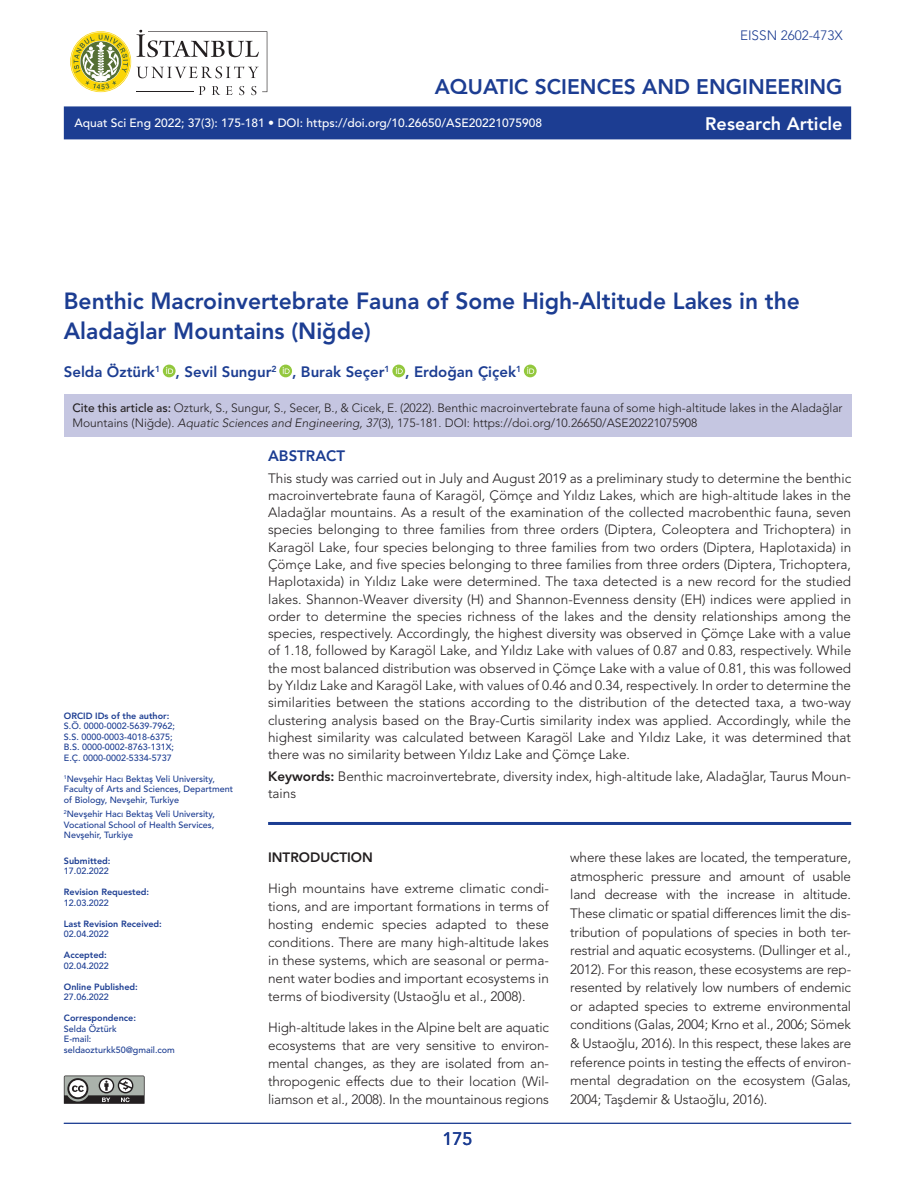
<style>
.page{position:relative;width:915px;height:1191px;background:#fff}
.page>*{position:absolute;margin:0;border:0;box-sizing:border-box;transform-origin:0 0}
.t1{font:800 23.25px/30px "Avenir LT Std";color:#1c3d92}
.t2{font:800 21px "Avenir LT Std";color:#1c3d92}
.t3{font:800 18px "Avenir LT Std";letter-spacing:.005em;color:#fff}
.t4{font:500 18px "Avenir LT Std";color:#1c3d92}
.t5{font:800 15px "Avenir LT Std";color:#1c3d92}
.t6{font:300 13.5px/17.2px "Avenir LT Std";color:#231f20;text-align:justify}
.t7{font:300 13.5px "Avenir LT Std";color:#1c3d92}
.t8{font:800 13.5px "Avenir LT Std";color:#231f20}
.t9{font:300 12px/15px "Avenir LT Std";color:#231f20}
.t10{font:500 12px "Avenir LT Std";color:#fff}
.t11{font:500 9px/10.5px "Avenir LT Std";color:#1c3d92}
.t12{font:800 9px "Avenir LT Std";color:#1c3d92}
.s1{font-weight:500}
.s2{font-style:italic}
.s3{font-weight:800}
</style>
<div class="page">
<hr style="left:64px;top:1123px;width:786px;height:1px;background:#1c3d92">
<div style="left:64px;top:106px;width:786px;height:33px;background:#1c3d92"></div>
<div style="left:64px;top:394px;width:786px;height:43px;background:#c5c6e1"></div>
<hr style="left:268px;top:822px;width:281px;height:3px;background:#1c3d92">
<hr style="left:549px;top:822px;width:301px;height:3px;background:#1c3d92">
<svg style="left:70px;top:30px;width:197px;height:65px"></svg>
<div style="left:163px;top:364px;width:12px;height:13px;background:#93c83d;border-radius:50%"></div>
<svg style="left:166px;top:367px;width:7px;height:7px"></svg>
<svg style="left:279px;top:364px;width:13px;height:13px"></svg>
<svg style="left:282px;top:367px;width:7px;height:7px"></svg>
<svg style="left:392px;top:364px;width:13px;height:13px"></svg>
<svg style="left:395px;top:367px;width:7px;height:7px"></svg>
<svg style="left:523px;top:364px;width:13px;height:13px"></svg>
<svg style="left:527px;top:367px;width:7px;height:7px"></svg>
<svg style="left:64px;top:1075px;width:80px;height:28px;background:#858784"></svg>
<p class="t7" style="left:739px;top:27px;width:104px">EISSN 2602-473X</p>
<h2 class="t2" style="left:434px;top:74px;width:409px">AQUATIC SCIENCES AND ENGINEERING</h2>
<p class="t10" style="left:74px;top:116px;width:469px">Aquat Sci Eng 2022; 37(3): 175-181 • DOI: https://doi.org/10.26650/ASE20221075908</p>
<h3 class="t3" style="left:704px;top:113px;width:139px">Research Article</h3>
<h1 class="t1" style="left:64px;top:286px;width:737px">Benthic Macroinvertebrate Fauna of Some High-Altitude Lakes in the<br>Aladağlar Mountains (Niğde)</h1>
<p class="t5" style="left:64px;top:363px;width:459px">Selda Öztürk<sup>1</sup> , Sevil Sungur<sup>2</sup> , Burak Seçer<sup>1</sup> , Erdoğan Çiçek<sup>1</sup></p>
<p class="t9" style="left:72px;top:400px;width:771px"><span class="s1">Cite this article as:</span> Ozturk, S., Sungur, S., Secer, B., &amp; Cicek, E. (2022). Benthic macroinvertebrate fauna of some high-altitude lakes in the Aladağlar<br>Mountains (Niğde). <span class="s2">Aquatic Sciences and Engineering, 37</span>(3), 175-181. DOI: https://doi.org/10.26650/ASE20221075908</p>
<p class="t12" style="left:64px;top:710px;width:107px">ORCID IDs of the author:</p>
<p class="t11" style="left:64px;top:721px;width:113px">S.Ö. 0000-0002-5639-7962;<br>S.S. 0000-0003-4018-6375;<br>B.S. 0000-0002-8763-131X;<br>E.Ç. 0000-0002-5334-5737</p>
<p class="t11" style="left:64px;top:773px;width:171px"><sup>1</sup>Nevşehir Hacı Bektaş Veli University,<br>Faculty of Arts and Sciences, Department of Biology, Nevşehir, Turkiye</p>
<p class="t11" style="left:64px;top:809px;width:152px;text-align:justify"><sup>2</sup>Nevşehir Hacı Bektaş Veli University, Vocational School of Health Services, Nevşehir, Turkiye</p>
<p class="t12" style="left:64px;top:855px;width:48px">Submitted:</p>
<p class="t11" style="left:64px;top:866px;width:47px">17.02.2022</p>
<p class="t12" style="left:64px;top:886px;width:87px">Revision Requested:</p>
<p class="t11" style="left:64px;top:897px;width:47px">12.03.2022</p>
<p class="t12" style="left:64px;top:918px;width:100px">Last Revision Received:</p>
<p class="t11" style="left:64px;top:929px;width:47px">02.04.2022</p>
<p class="t12" style="left:64px;top:949px;width:45px">Accepted:</p>
<p class="t11" style="left:64px;top:960px;width:47px">02.04.2022</p>
<p class="t12" style="left:64px;top:981px;width:76px">Online Published:</p>
<p class="t11" style="left:64px;top:992px;width:47px">27.06.2022</p>
<p class="t12" style="left:64px;top:1012px;width:74px">Correspondence:</p>
<p class="t11" style="left:64px;top:1023px;width:113px">Selda Öztürk<br>E-mail: seldaozturkk50@gmail.com</p>
<p class="t5" style="left:268px;top:447px;width:78px">ABSTRACT</p>
<p class="t6" style="left:268px;top:469px;width:584px">This study was carried out in July and August 2019 as a preliminary study to determine the benthic macroinvertebrate fauna of Karagöl, Çömçe and Yıldız Lakes, which are high-altitude lakes in the Aladağlar mountains. As a result of the examination of the collected macrobenthic fauna, seven species belonging to three families from three orders (Diptera, Coleoptera and Trichoptera) in Karagöl Lake, four species belonging to three families from two orders (Diptera, Haplotaxida) in Çömçe Lake, and five species belonging to three families from three orders (Diptera, Trichoptera, Haplotaxida) in Yıldız Lake were determined. The taxa detected is a new record for the studied lakes. Shannon-Weaver diversity (H) and Shannon-Evenness density (EH) indices were applied in order to determine the species richness of the lakes and the density relationships among the species, respectively. Accordingly, the highest diversity was observed in Çömçe Lake with a value of 1.18, followed by Karagöl Lake, and Yıldız Lake with values of 0.87 and 0.83, respectively. While the most balanced distribution was observed in Çömçe Lake with a value of 0.81, this was followed by Yıldız Lake and Karagöl Lake, with values of 0.46 and 0.34, respectively. In order to determine the similarities between the stations according to the distribution of the detected taxa, a two-way clustering analysis based on the Bray-Curtis similarity index was applied. Accordingly, while the highest similarity was calculated between Karagöl Lake and Yıldız Lake, it was determined that there was no similarity between Yıldız Lake and Çömçe Lake.</p>
<p class="t6" style="left:268px;top:767px;width:584px"><span class="s3">Keywords:</span> Benthic macroinvertebrate, diversity index, high-altitude lake, Aladağlar, Taurus Moun&shy;tains</p>
<p class="t8" style="left:268px;top:849px;width:106px">INTRODUCTION</p>
<p class="t6" style="left:268px;top:879px;width:282px;line-height:18px">High mountains have extreme climatic condi&shy;tions, and are important formations in terms of hosting endemic species adapted to these conditions. There are many high-altitude lakes in these systems, which are seasonal or perma&shy;nent water bodies and important ecosystems in terms of biodiversity (Ustaoğlu et al., 2008).</p>
<p class="t6" style="left:268px;top:1018px;width:282px;line-height:18px">High-altitude lakes in the Alpine belt are aquatic ecosystems that are very sensitive to environ&shy;mental changes, as they are isolated from an&shy;thropogenic effects due to their location (Wil&shy;liamson et al., 2008). In the mountainous regions</p>
<h3 class="t4" style="left:442px;top:1127px;width:32px">175</h3>
<p class="t6" style="left:570px;top:848px;width:282px;line-height:18.6px">where these lakes are located, the temperature, atmospheric pressure and amount of usable land decrease with the increase in altitude.<br>These climatic or spatial differences limit the dis&shy;tribution of populations of species in both ter&shy;restrial and aquatic ecosystems. (Dullinger et al., 2012). For this reason, these ecosystems are rep&shy;resented by relatively low numbers of endemic or adapted species to extreme environmental conditions (Galas, 2004; Krno et al., 2006; Sömek &amp; Ustaoğlu, 2016). In this respect, these lakes are reference points in testing the effects of environ&shy;mental degradation on the ecosystem (Galas, 2004; Taşdemir &amp; Ustaoğlu, 2016).</p>
</div>
